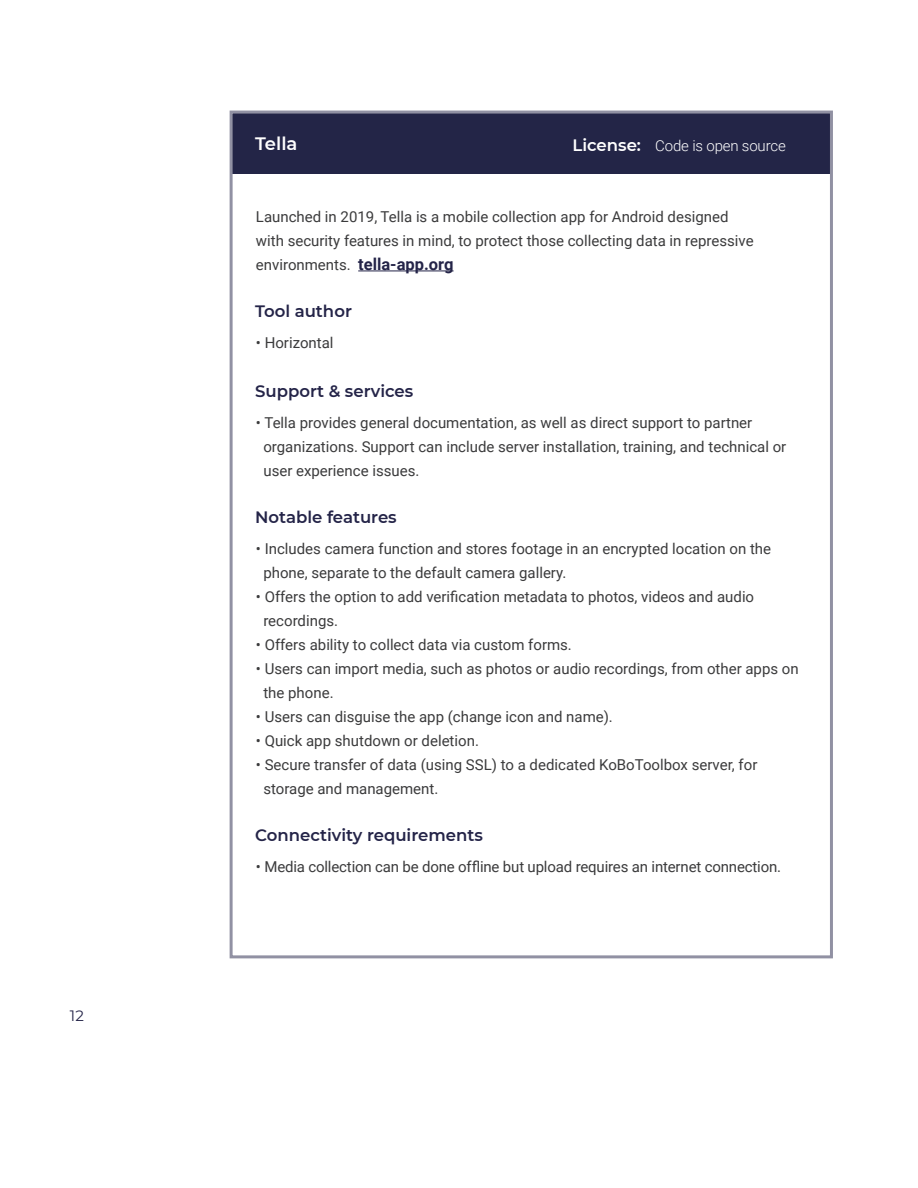
<style>
.page{position:relative;width:918px;height:1188px;background:#fff}
.page>*{position:absolute;margin:0;border:0;box-sizing:border-box;transform-origin:0 0}
.t1{font:600 18px "Montserrat";color:#fff}
.t2{font:600 16.5px "Montserrat";color:#242448}
.t3{font:15px/24px "Roboto";color:#3b3b3c}
.t4{font:300 15px "Roboto";letter-spacing:-.01em;color:#fff}
.t5{font:15px "Montserrat";color:#242448}
.s1{font-family:"Montserrat";font-weight:600;font-size:16.5px}
.s2{font-weight:700;font-size:16.5px;color:#242448}
</style>
<div class="page">
<div style="left:230px;top:113px;width:602px;height:61px;background:#232547"></div>
<div style="left:230px;top:111px;width:603px;height:847px;border:3px solid #9191a3"></div>
<hr style="left:358px;top:271px;width:96px;height:1px;background:#242448">
<p class="t5" style="left:70px;top:1006px;width:15px">12</p>
<p class="t1" style="left:255px;top:131px;width:44px">Tella</p>
<p class="t4" style="left:573px;top:135px;width:215px"><span class="s1">License:</span> Code is open source</p>
<p class="t3" style="left:256px;top:204px;width:499px">Launched in 2019, Tella is a mobile collection app for Android designed with security features in mind, to protect those collecting data in repressive environments. <span class="s2">tella-app.org</span></p>
<p class="t2" style="left:255px;top:300px;width:98px">Tool author</p>
<p class="t3" style="left:256px;top:330px;width:79px">• Horizontal</p>
<p class="t2" style="left:255px;top:379px;width:160px">Support &amp; services</p>
<p class="t3" style="left:263px;top:410px;width:524px;text-indent:-7px">• Tella provides general documentation, as well as direct support to partner organizations. Support can include server installation, training, and technical or user experience issues.</p>
<p class="t2" style="left:255px;top:505px;width:143px">Notable features</p>
<p class="t3" style="left:263px;top:536px;width:509px;text-indent:-7px">• Includes camera function and stores footage in an encrypted location on the phone, separate to the default camera gallery.</p>
<p class="t3" style="left:263px;top:584px;width:492px;text-indent:-7px">• Offers the option to add verification metadata to photos, videos and audio recordings.</p>
<p class="t3" style="left:256px;top:632px;width:317px">• Offers ability to collect data via custom forms.</p>
<p class="t3" style="left:263px;top:656px;width:537px;text-indent:-7px">• Users can import media, such as photos or audio recordings, from other apps on the phone.</p>
<p class="t3" style="left:256px;top:704px;width:358px">• Users can disguise the app (change icon and name).</p>
<p class="t3" style="left:256px;top:728px;width:224px">• Quick app shutdown or deletion.</p>
<p class="t3" style="left:263px;top:752px;width:496px;text-indent:-7px">• Secure transfer of data (using SSL) to a dedicated KoBoToolbox server, for storage and management.</p>
<p class="t2" style="left:255px;top:824px;width:229px">Connectivity requirements</p>
<p class="t3" style="left:256px;top:854px;width:527px">• Media collection can be done offline but upload requires an internet connection.</p>
</div>
